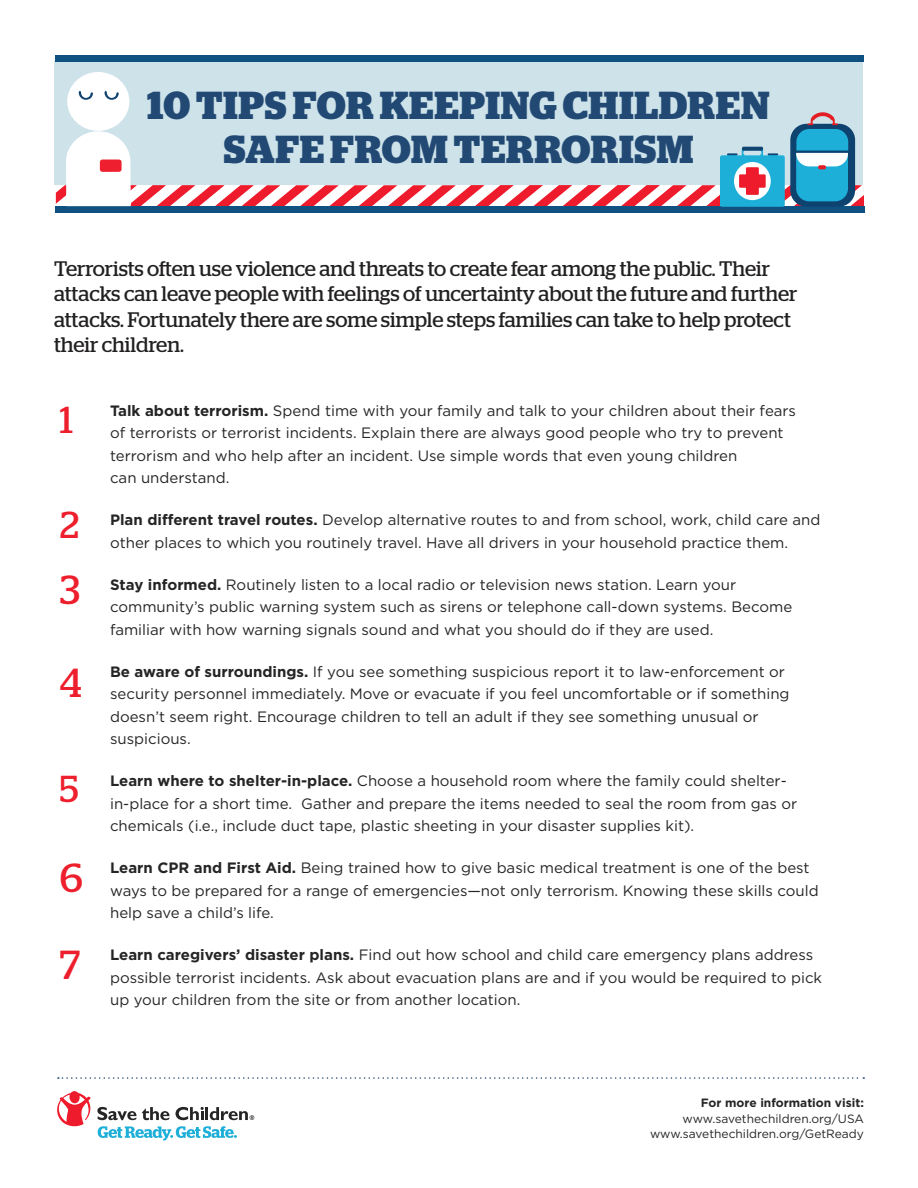
<style>
.page{position:relative;width:918px;height:1188px;background:#fff}
.page>*{position:absolute;margin:0;border:0;box-sizing:border-box;transform-origin:0 0}
.t1{font:40.5px "Stag";color:#ee1f2d}
.t2{font:700 39px/43.5px "Stag";letter-spacing:.02em;color:#214974;text-align:center}
.t3{font:37.5px "Stag";color:#ee1f2d}
.t4{font:21px/25.5px "Stag";color:#222020}
.t5{font:15px/22.5px "Gotham HTF";color:#242524}
.t6{font:12px/14.4px "Gotham HTF";color:#242524;text-align:right}
.t7{font:700 12px "Gotham HTF";color:#242524}
.s1{font-weight:700}
</style>
<div class="page">
<svg style="left:57px;top:1091px;width:197px;height:49px"></svg>
<svg style="left:58px;top:1077px;width:806px;height:2px"></svg>
<div style="left:55px;top:62px;width:808px;height:123px;background:#cde2e9"></div>
<div style="left:55px;top:55px;width:809px;height:7px;background:#0f5282"></div>
<div style="left:55px;top:206px;width:810px;height:7px;background:#0f5282"></div>
<svg style="left:56px;top:111px;width:808px;height:96px"></svg>
<div style="left:67px;top:72px;width:62px;height:59px;background:#fff;border-radius:50%"></div>
<svg style="left:104px;top:91px;width:15px;height:9px"></svg>
<svg style="left:79px;top:91px;width:14px;height:9px"></svg>
<div style="left:100px;top:160px;width:22px;height:12px;background:#ee1f2f;border-radius:3px"></div>
<p class="t2" style="left:147px;top:84px;width:624px">10 TIPS FOR KEEPING CHILDREN<br>SAFE FROM TERRORISM</p>
<p class="t4" style="left:54px;top:255px;width:745px">Terrorists often use violence and threats to create fear among the public. Their attacks can leave people with feelings of uncertainty about the future and further attacks. Fortunately there are some simple steps families can take to help protect their children.</p>
<p class="t3" style="left:60px;top:399px;width:15px">1</p>
<p class="t3" style="left:60px;top:504px;width:21px">2</p>
<p class="t1" style="left:60px;top:567px;width:22px">3</p>
<p class="t1" style="left:60px;top:660px;width:23px">4</p>
<p class="t3" style="left:60px;top:768px;width:20px">5</p>
<p class="t1" style="left:60px;top:855px;width:25px">6</p>
<p class="t1" style="left:60px;top:942px;width:22px">7</p>
<p class="t5" style="left:110px;top:399px;width:688px"><span class="s1">Talk about terrorism.</span> Spend time with your family and talk to your children about their fears of terrorists or terrorist incidents. Explain there are always good people who try to prevent terrorism and who help after an incident. Use simple words that even young children<br>can understand.</p>
<p class="t5" style="left:110px;top:509px;width:712px"><span class="s1">Plan different travel routes.</span> Develop alternative routes to and from school, work, child care and other places to which you routinely travel. Have all drivers in your household practice them.</p>
<p class="t5" style="left:110px;top:573px;width:684px"><span class="s1">Stay informed.</span> Routinely listen to a local radio or television news station. Learn your community’s public warning system such as sirens or telephone call-down systems. Become familiar with how warning signals sound and what you should do if they are used.</p>
<p class="t5" style="left:110px;top:660px;width:681px"><span class="s1">Be aware of surroundings.</span> If you see something suspicious report it to law-enforcement or security personnel immediately. Move or evacuate if you feel uncomfortable or if something doesn’t seem right. Encourage children to tell an adult if they see something unusual or suspicious.</p>
<p class="t5" style="left:110px;top:770px;width:689px"><span class="s1">Learn where to shelter-in-place.</span> Choose a household room where the family could shelter&shy;in-place for a short time. Gather and prepare the items needed to seal the room from gas or chemicals (i.e., include duct tape, plastic sheeting in your disaster supplies kit).</p>
<p class="t5" style="left:110px;top:857px;width:710px"><span class="s1">Learn CPR and First Aid.</span> Being trained how to give basic medical treatment is one of the best ways to be prepared for a range of emergencies—not only terrorism. Knowing these skills could help save a child’s life.</p>
<p class="t5" style="left:110px;top:944px;width:714px"><span class="s1">Learn caregivers’ disaster plans.</span> Find out how school and child care emergency plans address possible terrorist incidents. Ask about evacuation plans are and if you would be required to pick up your children from the site or from another location.</p>
<p class="t7" style="left:701px;top:1096px;width:165px">For more information visit:</p>
<p class="t6" style="left:650px;top:1112px;width:215px">www.savethechildren.org/USA www.savethechildren.org/GetReady</p>
</div>
